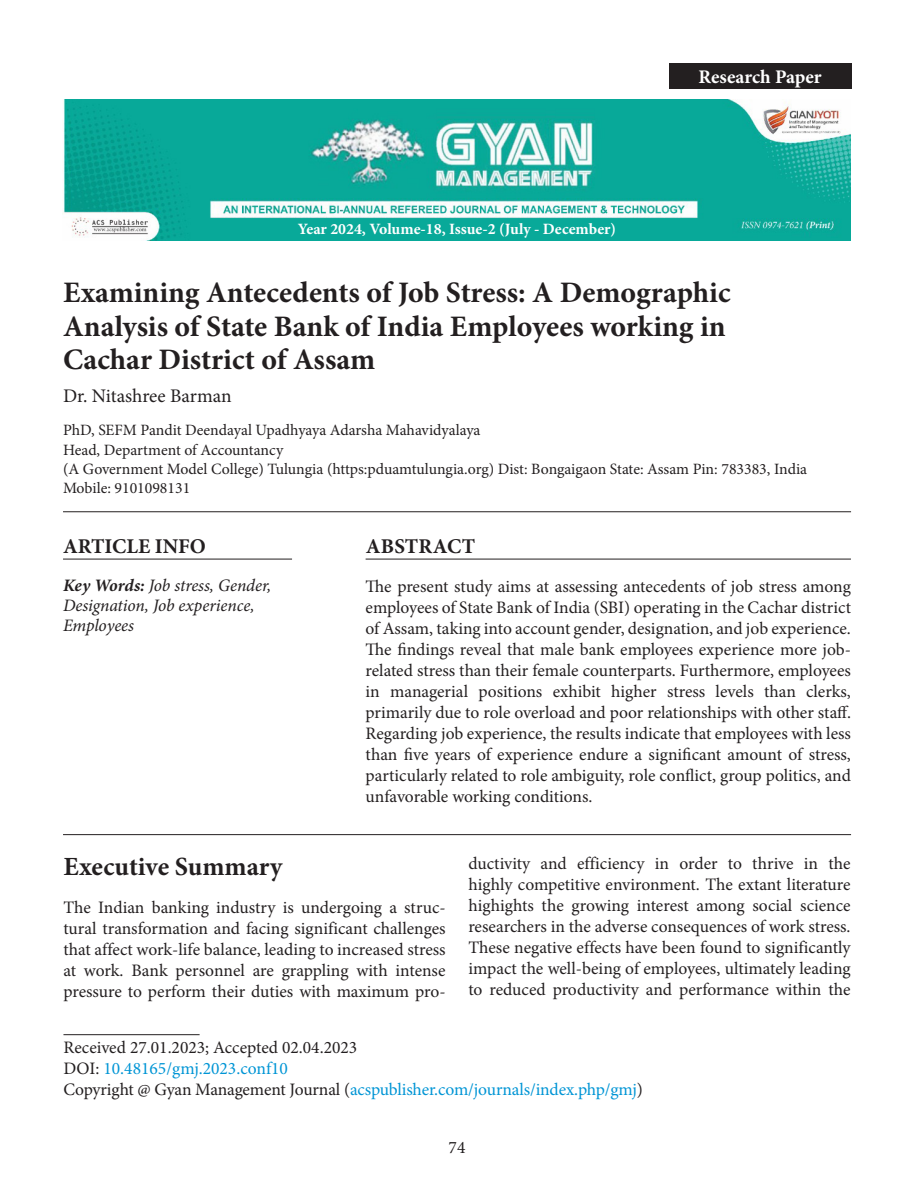
<style>
.page{position:relative;width:914px;height:1197px;background:#fff}
.page>*{position:absolute;margin:0;border:0;box-sizing:border-box;transform-origin:0 0}
.article_title{font:700 29.75px/33.2px "Minion Pro";color:#231f20}
.head-1{font:700 26.25px "Minion Pro";color:#231f20}
.Article_Info{font:700 21px "Minion Pro";color:#231f20}
.Abstract{font:700 21px "Minion Pro";letter-spacing:.01em;color:#231f20}
.author_name{font:19.25px "Minion Pro";letter-spacing:-.005em;color:#231f20}
.t1{font:700 19.25px "Minion Pro";letter-spacing:-.005em;color:#fff}
.abstract_text{font:17.5px/21px "Minion Pro";letter-spacing:-.005em;color:#231f20;text-align:justify}
.para-1{font:17.5px/21px "Minion Pro";color:#231f20;text-align:justify}
.Email_Section{font:17.5px "Minion Pro";letter-spacing:-.01em;color:#0095d5}
.Article_info_text{font:italic 17.5px/20.1px "Minion Pro";letter-spacing:-.005em;color:#231f20}
.Corresponding_author{font:17.5px "Minion Pro";color:#231f20}
.author-affil{font:15.75px "Minion Pro";color:#231f20}
.t2{font:700 15.75px "Minion Pro";color:#fff}
.s1{font-weight:700}
.s2{color:#231f20}
</style>
<div class="page">
<img style="left:63px;top:99px;width:787px;height:141px">
<hr style="left:365px;top:559px;width:486px;height:1px;background:#231f20">
<hr style="left:63px;top:1034px;width:137px;height:1px;background:#231f20">
<hr style="left:63px;top:511px;width:788px;height:1px;background:#231f20">
<hr style="left:63px;top:834px;width:788px;height:1px;background:#231f20">
<div style="left:668px;top:63px;width:183px;height:26px;background:#231f20"></div>
<hr style="left:63px;top:559px;width:229px;height:1px;background:#231f20">
<p class="t2" style="left:298px;top:218px;width:320px">Year 2024, Volume-18, Issue-2 (July - December)</p>
<p class="t1" style="left:698px;top:64px;width:125px">Research Paper</p>
<p class="article_title" style="left:63px;top:276px;width:669px">Examining Antecedents of Job Stress: A Demographic<br>Analysis of State Bank of India Employees working in<br>Cachar District of Assam</p>
<p class="author_name" style="left:63px;top:383px;width:170px">Dr. Nitashree Barman</p>
<p class="author-affil" style="left:63px;top:420px;width:419px">PhD, SEFM Pandit Deendayal Upadhyaya Adarsha Mahavidyalaya</p>
<p class="author-affil" style="left:63px;top:439px;width:222px">Head, Department of Accountancy</p>
<p class="author-affil" style="left:63px;top:458px;width:745px">(A Government Model College) Tulungia (https:pduamtulungia.org) Dist: Bongaigaon State: Assam Pin: 783383, India</p>
<p class="author-affil" style="left:63px;top:478px;width:129px">Mobile: 9101098131</p>
<p class="Article_Info" style="left:63px;top:532px;width:144px">ARTICLE INFO</p>
<p class="Article_info_text" style="left:63px;top:575px;width:210px"><span class="s1">Key Words:</span> Job stress, Gender,<br>Designation, Job experience,<br>Employees</p>
<p class="Abstract" style="left:366px;top:532px;width:111px">ABSTRACT</p>
<p class="abstract_text" style="left:365px;top:576px;width:487px">The present study aims at assessing antecedents of job stress among employees of State Bank of India (SBI) operating in the Cachar district of Assam, taking into account gender, designation, and job experience.<br>The findings reveal that male bank employees experience more job&shy;related stress than their female counterparts. Furthermore, employees in managerial positions exhibit higher stress levels than clerks, primarily due to role overload and poor relationships with other staff.<br>Regarding job experience, the results indicate that employees with less than five years of experience endure a significant amount of stress, particularly related to role ambiguity, role conflict, group politics, and unfavorable working conditions.</p>
<p class="head-1" style="left:63px;top:848px;width:220px">Executive Summary</p>
<p class="para-1" style="left:63px;top:897px;width:383px">The Indian banking industry is undergoing a struc&shy;tural transformation and facing significant challenges that affect work-life balance, leading to increased stress at work. Bank personnel are grappling with intense pressure to perform their duties with maximum pro-</p>
<p class="para-1" style="left:468px;top:853px;width:384px">ductivity and efficiency in order to thrive in the highly competitive environment. The extant literature highights the growing interest among social science researchers in the adverse consequences of work stress.<br>These negative effects have been found to significantly impact the well-being of employees, ultimately leading to reduced productivity and performance within the</p>
<p class="Corresponding_author" style="left:63px;top:1035px;width:295px">Received 27.01.2023; Accepted 02.04.2023</p>
<p class="Email_Section" style="left:63px;top:1056px;width:226px"><span class="s2">DOI:</span> 10.48165/gmj.2023.conf10</p>
<p class="Email_Section" style="left:63px;top:1077px;width:581px"><span class="s2">Copyright @ Gyan Management Journal (</span>acspublisher.com/journals/index.php/gmj<span class="s2">)</span></p>
<p class="abstract_text" style="left:448px;top:1137px;width:18px">74</p>
</div>
